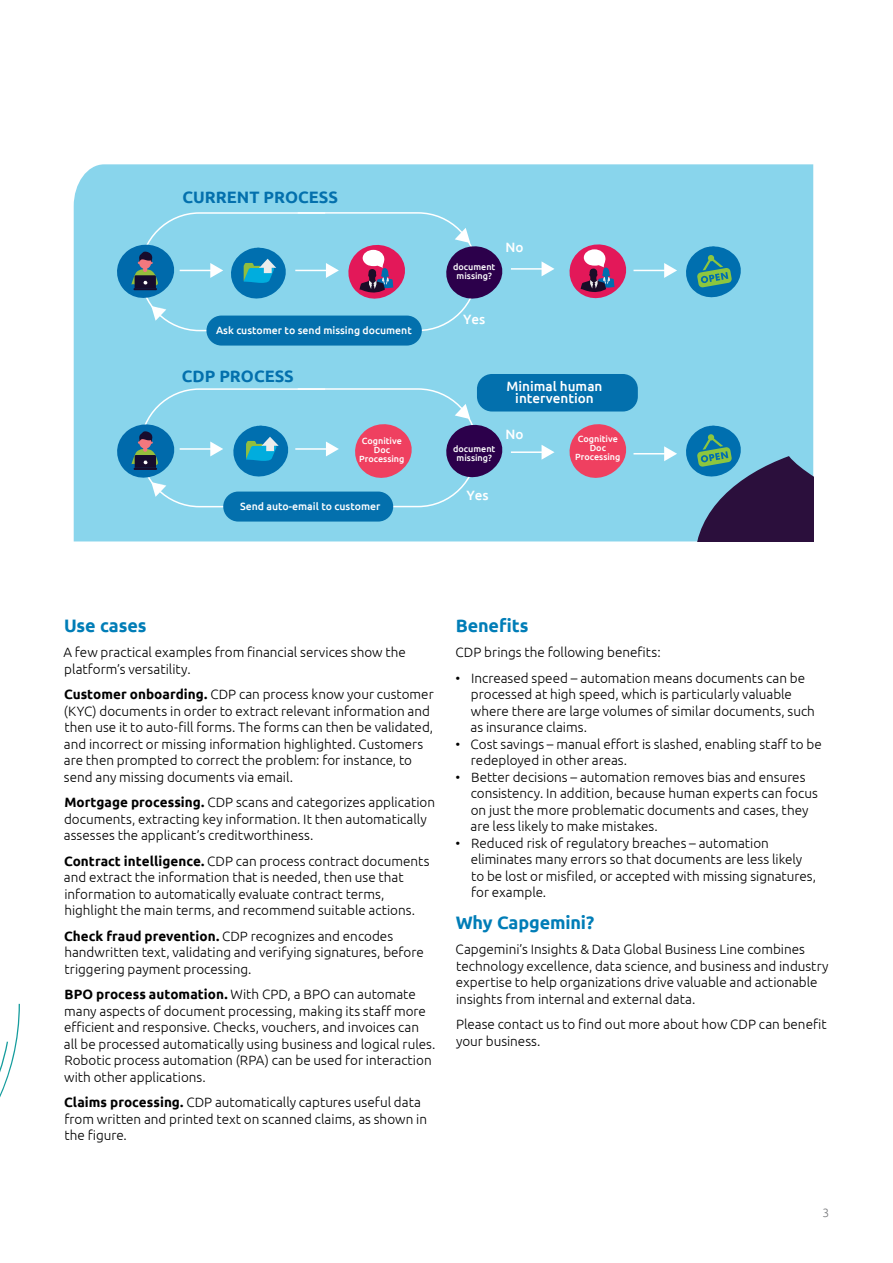
<style>
.page{position:relative;width:893px;height:1263px;background:#fff}
.page>*{position:absolute;margin:0;border:0;box-sizing:border-box;transform-origin:0 0}
.t1{font:700 18px "Ubuntu";letter-spacing:-.005em;color:#007db7}
.t2{font:700 16.5px "Ubuntu";color:#0370ad}
.t3{font:300 13.5px/16.5px "Ubuntu";color:#000}
.t4{font:500 13.5px/12px "Ubuntu";color:#fff;text-align:center}
.t5{font:300 12px "Ubuntu";color:#77787b}
.t6{font:500 10.5px "Ubuntu";color:#fff}
.t7{font:500 9px/9px "Ubuntu";color:#fff;text-align:center}
.s1{font-weight:700}
</style>
<div class="page">
<svg style="left:0;top:1004px;width:20px;height:94px"></svg>
<div style="left:74px;top:164px;width:739px;height:377px;background:#89d5ec"></div>
<svg style="left:566px;top:421px;width:64px;height:60px;background:#c77895"></svg>
<svg style="left:566px;top:241px;width:64px;height:60px;background:#ab769f"></svg>
<div style="left:206px;top:316px;width:216px;height:30px;background:#0370ad;border-radius:15px"></div>
<div style="left:477px;top:374px;width:161px;height:37px;background:#0370ad;border-radius:15px"></div>
<div style="left:223px;top:492px;width:170px;height:30px;background:#0370ad;border-radius:15px"></div>
<svg style="left:113px;top:211px;width:393px;height:121px;background:#75b3d2"></svg>
<hr style="left:511px;top:268px;width:33px;height:2px;background:#fff">
<svg style="left:542px;top:261px;width:12px;height:15px"></svg>
<hr style="left:633px;top:270px;width:33px;height:1px;background:#fff">
<svg style="left:664px;top:246px;width:81px;height:54px;background:#56acc2"></svg>
<hr style="left:511px;top:451px;width:33px;height:2px;background:#fff">
<svg style="left:542px;top:445px;width:12px;height:15px"></svg>
<hr style="left:633px;top:453px;width:33px;height:1px;background:#fff">
<svg style="left:664px;top:426px;width:149px;height:116px;background:#557999"></svg>
<svg style="left:113px;top:387px;width:393px;height:121px;background:#77b3d2"></svg>
<p class="t2" style="left:182px;top:187px;width:157px">CURRENT PROCESS</p>
<p class="t6" style="left:216px;top:323px;width:197px">Ask customer to send missing document</p>
<p class="t2" style="left:182px;top:366px;width:114px">CDP PROCESS</p>
<p class="t7" style="left:453px;top:262px;width:44px">document missing?</p>
<p class="t4" style="left:505px;top:240px;width:20px">No</p>
<p class="t4" style="left:463px;top:313px;width:24px">Yes</p>
<p class="t4" style="left:507px;top:380px;width:97px">Minimal human intervention</p>
<p class="t4" style="left:505px;top:427px;width:20px">No</p>
<p class="t7" style="left:359px;top:436px;width:47px">Cognitive<br>Doc<br>Processing</p>
<p class="t7" style="left:575px;top:434px;width:47px">Cognitive<br>Doc<br>Processing</p>
<p class="t7" style="left:453px;top:444px;width:44px">document missing?</p>
<p class="t6" style="left:240px;top:499px;width:142px">Send auto-email to customer</p>
<p class="t4" style="left:466px;top:489px;width:24px">Yes</p>
<h1 class="t1" style="left:64px;top:615px;width:84px">Use cases</h1>
<p class="t3" style="left:64px;top:644px;width:344px">A few practical examples from financial services show the platform’s versatility.</p>
<p class="t3" style="left:64px;top:686px;width:371px"><span class="s1">Customer onboarding.</span> CDP can process know your customer (KYC) documents in order to extract relevant information and then use it to auto-fill forms. The forms can then be validated, and incorrect or missing information highlighted. Customers are then prompted to correct the problem: for instance, to send any missing documents via email.</p>
<p class="t3" style="left:64px;top:794px;width:373px"><span class="s1">Mortgage processing.</span> CDP scans and categorizes application documents, extracting key information. It then automatically assesses the applicant’s creditworthiness.</p>
<p class="t3" style="left:64px;top:852px;width:367px"><span class="s1">Contract intelligence.</span> CDP can process contract documents and extract the information that is needed, then use that information to automatically evaluate contract terms, highlight the main terms, and recommend suitable actions.</p>
<p class="t3" style="left:64px;top:927px;width:361px"><span class="s1">Check fraud prevention.</span> CDP recognizes and encodes handwritten text, validating and verifying signatures, before triggering payment processing.</p>
<p class="t3" style="left:64px;top:986px;width:373px"><span class="s1">BPO process automation.</span> With CPD, a BPO can automate many aspects of document processing, making its staff more efficient and responsive. Checks, vouchers, and invoices can all be processed automatically using business and logical rules.<br>Robotic process automation (RPA) can be used for interaction with other applications.</p>
<p class="t3" style="left:64px;top:1094px;width:364px"><span class="s1">Claims processing.</span> CDP automatically captures useful data from written and printed text on scanned claims, as shown in the figure.</p>
<h1 class="t1" style="left:456px;top:615px;width:74px">Benefits</h1>
<p class="t3" style="left:456px;top:644px;width:207px">CDP brings the following benefits:</p>
<p class="t3" style="left:471px;top:669px;width:346px;text-indent:-15px">• Increased speed – automation means documents can be processed at high speed, which is particularly valuable where there are large volumes of similar documents, such as insurance claims.</p>
<p class="t3" style="left:471px;top:735px;width:352px;text-indent:-15px">• Cost savings – manual effort is slashed, enabling staff to be redeployed in other areas.</p>
<p class="t3" style="left:471px;top:768px;width:349px;text-indent:-15px">• Better decisions – automation removes bias and ensures consistency. In addition, because human experts can focus on just the more problematic documents and cases, they are less likely to make mistakes.</p>
<p class="t3" style="left:471px;top:834px;width:347px;text-indent:-15px">• Reduced risk of regulatory breaches – automation eliminates many errors so that documents are less likely to be lost or misfiled, or accepted with missing signatures, for example.</p>
<h1 class="t1" style="left:456px;top:912px;width:140px">Why Capgemini?</h1>
<p class="t3" style="left:456px;top:941px;width:375px">Capgemini’s Insights &amp; Data Global Business Line combines technology excellence, data science, and business and industry expertise to help organizations drive valuable and actionable insights from internal and external data.</p>
<p class="t3" style="left:456px;top:1016px;width:372px">Please contact us to find out more about how CDP can benefit your business.</p>
<p class="t5" style="left:822px;top:1205px;width:8px">3</p>
</div>
